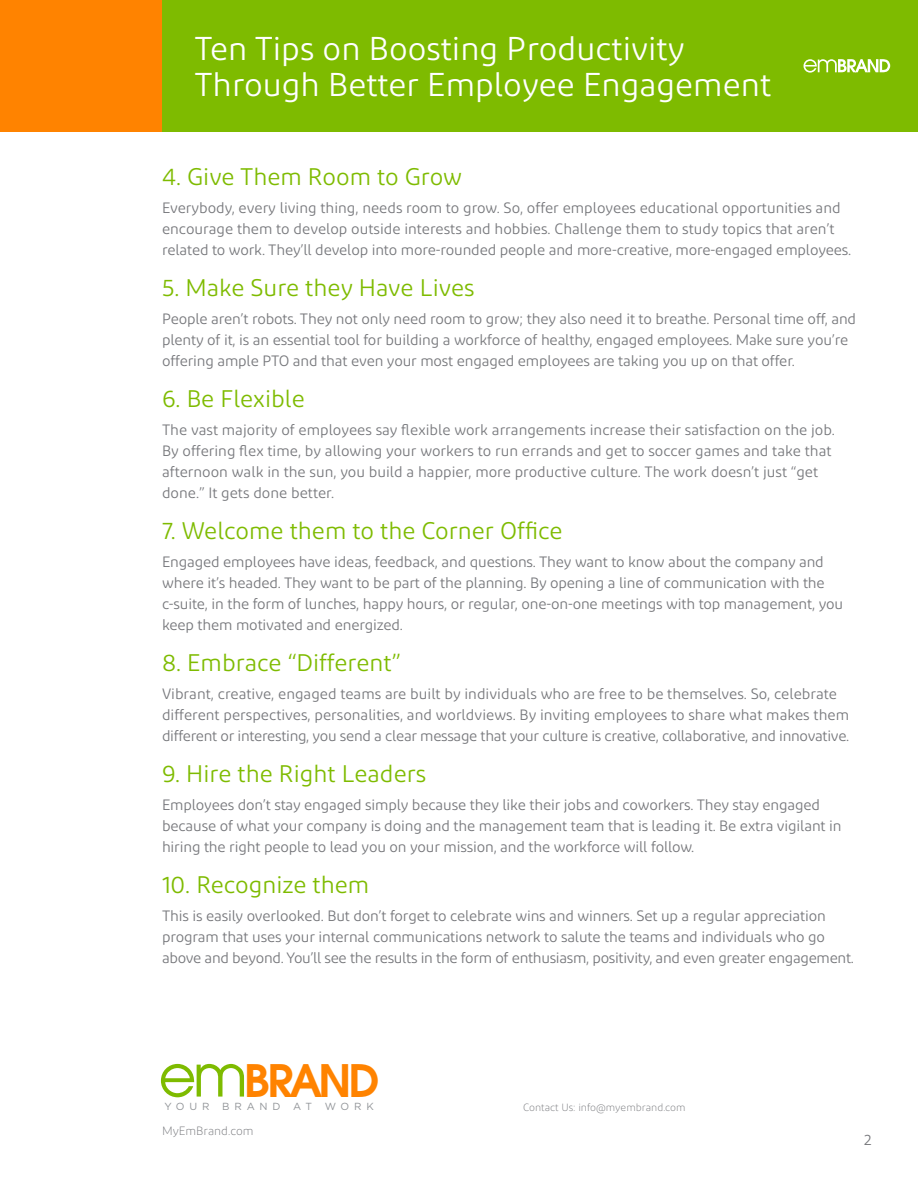
<style>
.page{position:relative;width:918px;height:1188px;background:#fff}
.page>*{position:absolute;margin:0;border:0;box-sizing:border-box;transform-origin:0 0}
.t1{font:58.35px "Avant Garde";color:#7ebb00}
.t2{font:600 44.55px "Avant Garde";letter-spacing:-.075em;color:#ff8300}
.t3{font:33px/36px "Diodrum";color:#fff}
.t4{font:24px "Diodrum";color:#7ebb00}
.t5{font:15px/21px "Diodrum";letter-spacing:-.01em;color:#76777b}
.t6{font:300 12px "Diodrum";color:#76777b}
.t7{font:300 10.5px "Diodrum";color:#76777b}
.t8{font:10.2px "Gotham";letter-spacing:.47em;color:#919498}
</style>
<div class="page">
<div style="left:162px;top:0;width:756px;height:132px;background:#7ebb00"></div>
<div style="left:0;top:0;width:162px;height:132px;background:#ff8300"></div>
<svg style="left:804px;top:59px;width:86px;height:14px"></svg>
<h3 class="t3" style="left:194px;top:30px;width:578px">Ten Tips on Boosting Productivity<br>Through Better Employee Engagement</h3>
<h3 class="t4" style="left:162px;top:162px;width:302px">4. Give Them Room to Grow</h3>
<p class="t5" style="left:162px;top:197px;width:691px">Everybody, every living thing, needs room to grow. So, offer employees educational opportunities and encourage them to develop outside interests and hobbies. Challenge them to study topics that aren’t related to work. They’ll develop into more-rounded people and more-creative, more-engaged employees.</p>
<h3 class="t4" style="left:162px;top:273px;width:314px">5. Make Sure they Have Lives</h3>
<p class="t5" style="left:162px;top:308px;width:696px">People aren’t robots. They not only need room to grow; they also need it to breathe. Personal time off, and plenty of it, is an essential tool for building a workforce of healthy, engaged employees. Make sure you’re offering ample PTO and that even your most engaged employees are taking you up on that offer.</p>
<h3 class="t4" style="left:162px;top:384px;width:144px">6. Be Flexible</h3>
<p class="t5" style="left:162px;top:419px;width:675px">The vast majority of employees say flexible work arrangements increase their satisfaction on the job.<br>By offering flex time, by allowing your workers to run errands and get to soccer games and take that afternoon walk in the sun, you build a happier, more productive culture. The work doesn’t just “get done.” It gets done better.</p>
<h3 class="t4" style="left:162px;top:516px;width:402px">7. Welcome them to the Corner Office</h3>
<p class="t5" style="left:162px;top:551px;width:683px">Engaged employees have ideas, feedback, and questions. They want to know about the company and where it’s headed. They want to be part of the planning. By opening a line of communication with the c-suite, in the form of lunches, happy hours, or regular, one-on-one meetings with top management, you keep them motivated and energized.</p>
<h3 class="t4" style="left:162px;top:648px;width:240px">8. Embrace “Different”</h3>
<p class="t5" style="left:162px;top:683px;width:689px">Vibrant, creative, engaged teams are built by individuals who are free to be themselves. So, celebrate different perspectives, personalities, and worldviews. By inviting employees to share what makes them different or interesting, you send a clear message that your culture is creative, collaborative, and innovative.</p>
<h3 class="t4" style="left:162px;top:759px;width:266px">9. Hire the Right Leaders</h3>
<p class="t5" style="left:162px;top:794px;width:681px">Employees don’t stay engaged simply because they like their jobs and coworkers. They stay engaged because of what your company is doing and the management team that is leading it. Be extra vigilant in hiring the right people to lead you on your mission, and the workforce will follow.</p>
<h3 class="t4" style="left:162px;top:870px;width:209px">10. Recognize them</h3>
<p class="t5" style="left:162px;top:905px;width:693px">This is easily overlooked. But don’t forget to celebrate wins and winners. Set up a regular appreciation program that uses your internal communications network to salute the teams and individuals who go above and beyond. You’ll see the results in the form of enthusiasm, positivity, and even greater engagement.</p>
<h2 class="t2" style="left:244px;top:1051px;width:137px">BRAND</h2>
<p class="t8" style="left:293px;top:1101px;width:82px">AT WORK</p>
<p class="t6" style="left:162px;top:1123px;width:93px">MyEmBrand.com</p>
<h1 class="t1" style="left:158px;top:1039px;width:91px">em</h1>
<p class="t8" style="left:164px;top:1101px;width:118px">YOUR BRAND</p>
<p class="t7" style="left:523px;top:1101px;width:164px">Contact Us: info@myembrand.com</p>
<p class="t5" style="left:864px;top:1129px;width:9px">2</p>
</div>
